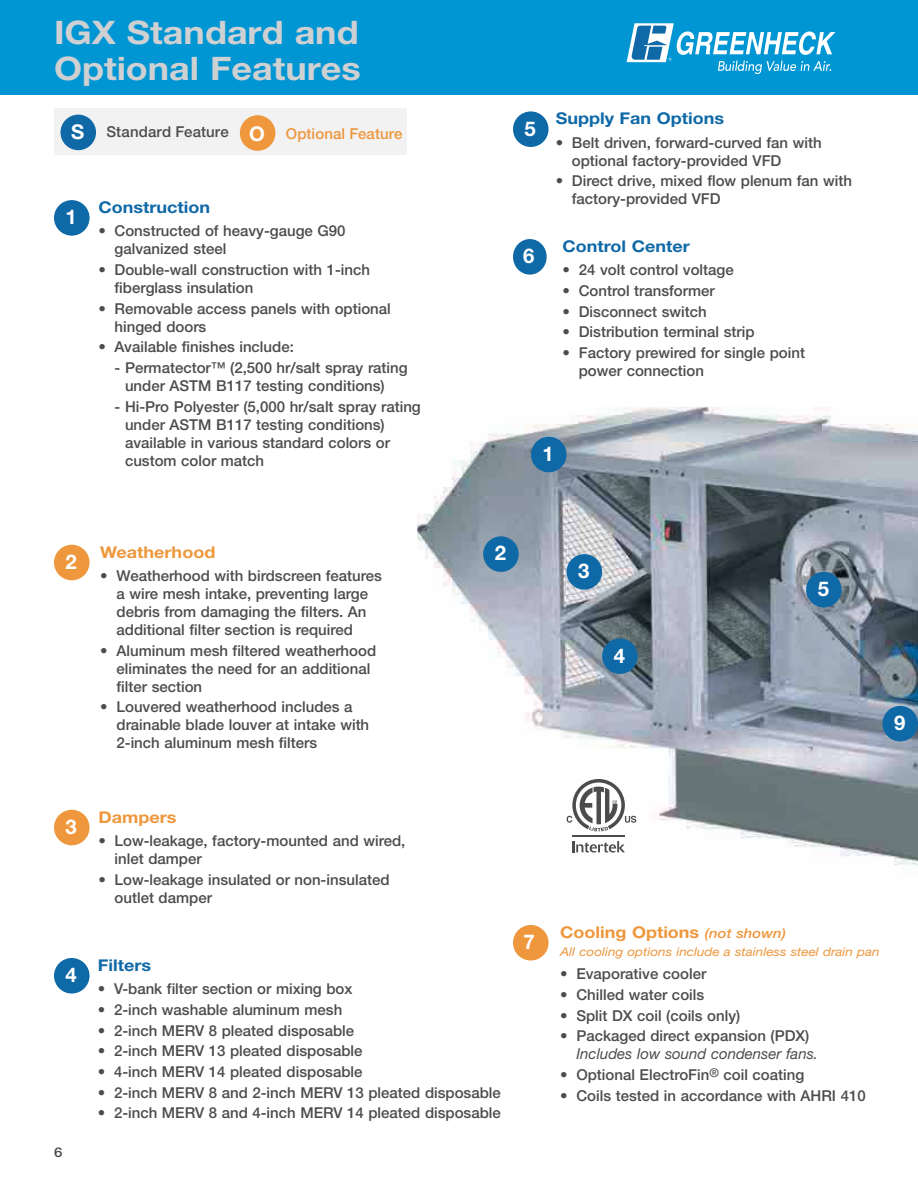
<style>
.page{position:relative;width:918px;height:1188px;background:#fff}
.page>*{position:absolute;margin:0;border:0;box-sizing:border-box;transform-origin:0 0}
.t1{font:700 32.4px/36px "Helvetica Neue LT Std";color:#cfd0d2;scale:1.11 1}
.t2{font:700 20.25px "Helvetica Neue LT Std";color:#fff}
.t3{font:700 16.2px "Helvetica Neue LT Std";color:#0f69a7;scale:1.11 1}
.t4{font:700 16.2px "Helvetica Neue LT Std";color:#ee973c;scale:1.11 1}
.t5{font:500 15px/18px "Helvetica Neue LT Std";color:#4c4c4e}
.t6{font:italic 15px "Helvetica Neue LT Std";color:#4c4c4e}
.t7{font:500 13.5px "Helvetica Neue LT Std";color:#4c4c4e;scale:1.11 1}
.t8{font:italic 12.15px "Helvetica Neue LT Std";color:#ee973c;scale:1.11 1}
.s1{font-weight:700;font-size:20.25px;color:#fff}
.s2{color:#ee973c}
.s3{font-weight:500;font-style:italic;font-size:13.5px}
</style>
<div class="page">
<div style="left:0;top:0;width:918px;height:94px;background:#0095d3"></div>
<svg style="left:627px;top:23px;width:208px;height:51px"></svg>
<img style="left:417px;top:407px;width:501px;height:459px">
<div style="left:483px;top:536px;width:36px;height:36px;background:#0f69a7;border-radius:50%"></div>
<div style="left:567px;top:554px;width:35px;height:36px;background:#0f69a7;border-radius:50%"></div>
<div style="left:602px;top:638px;width:36px;height:36px;background:#0f69a7;border-radius:50%"></div>
<div style="left:806px;top:572px;width:36px;height:35px;background:#0f69a7;border-radius:50%"></div>
<div style="left:882px;top:706px;width:36px;height:35px;background:#0f69a7;border-radius:50%"></div>
<div style="left:531px;top:437px;width:36px;height:35px;background:#0f69a7;border-radius:50%"></div>
<svg style="left:572px;top:841px;width:53px;height:12px"></svg>
<hr style="left:572px;top:835px;width:53px;height:2px;background:#4c4c4e">
<svg style="left:567px;top:779px;width:69px;height:52px"></svg>
<div style="left:513px;top:111px;width:36px;height:36px;background:#0f69a7;border-radius:50%"></div>
<div style="left:54px;top:810px;width:36px;height:35px;background:#ee973c;border-radius:50%"></div>
<div style="left:54px;top:545px;width:36px;height:35px;background:#ee973c;border-radius:50%"></div>
<div style="left:513px;top:239px;width:34px;height:36px;background:#0f69a7;border-radius:50%"></div>
<div style="left:54px;top:200px;width:36px;height:36px;background:#0f69a7;border-radius:50%"></div>
<div style="left:54px;top:958px;width:36px;height:36px;background:#0f69a7;border-radius:50%"></div>
<div style="left:513px;top:925px;width:36px;height:36px;background:#ee973c;border-radius:50%"></div>
<div style="left:54px;top:108px;width:352px;height:47px;background:#f2f2f3"></div>
<div style="left:240px;top:115px;width:35px;height:36px;background:#ee973c;border-radius:50%"></div>
<div style="left:60px;top:115px;width:36px;height:35px;background:#0f69a7;border-radius:50%"></div>
<h1 class="t1" style="left:54px;top:17px;width:278px">IGX Standard and<br>Optional Features</h1>
<p class="t5" style="left:71px;top:124px;width:333px"><span class="s1">S</span> Standard Feature <span class="s1">O</span> <span class="s2">Optional Feature</span></p>
<h2 class="t2" style="left:66px;top:210px;width:13px">1</h2>
<p class="t3" style="left:98px;top:201px;width:102px">Construction</p>
<p class="t5" style="left:115px;top:223px;width:233px;text-indent:-16px">• Constructed of heavy-gauge G90 galvanized steel</p>
<p class="t5" style="left:115px;top:262px;width:257px;text-indent:-16px">• Double-wall construction with 1-inch fiberglass insulation</p>
<p class="t5" style="left:115px;top:301px;width:278px;text-indent:-16px">• Removable access panels with optional hinged doors</p>
<p class="t5" style="left:98px;top:339px;width:197px">• Available finishes include:</p>
<p class="t5" style="left:125px;top:360px;width:284px;text-indent:-10px">- Permatector™ (2,500 hr/salt spray rating under ASTM B117 testing conditions)</p>
<p class="t5" style="left:125px;top:399px;width:297px;text-indent:-10px">- Hi-Pro Polyester (5,000 hr/salt spray rating under ASTM B117 testing conditions) available in various standard colors or custom color match</p>
<h2 class="t2" style="left:525px;top:121px;width:13px">5</h2>
<h2 class="t2" style="left:523px;top:249px;width:13px">6</h2>
<p class="t3" style="left:556px;top:113px;width:153px">Supply Fan Options</p>
<p class="t5" style="left:572px;top:135px;width:251px;text-indent:-16px">• Belt driven, forward-curved fan with optional factory-provided VFD</p>
<p class="t5" style="left:572px;top:173px;width:282px;text-indent:-16px">• Direct drive, mixed flow plenum fan with factory-provided VFD</p>
<p class="t3" style="left:563px;top:240px;width:116px">Control Center</p>
<p class="t5" style="left:563px;top:262px;width:173px">• 24 volt control voltage</p>
<p class="t5" style="left:563px;top:283px;width:154px">• Control transformer</p>
<p class="t5" style="left:563px;top:304px;width:146px">• Disconnect switch</p>
<p class="t5" style="left:563px;top:324px;width:194px">• Distribution terminal strip</p>
<p class="t5" style="left:579px;top:345px;width:228px;text-indent:-16px">• Factory prewired for single point power connection</p>
<h2 class="t2" style="left:543px;top:446px;width:13px">1</h2>
<h2 class="t2" style="left:66px;top:554px;width:13px">2</h2>
<p class="t4" style="left:100px;top:546px;width:105px">Weatherhood</p>
<p class="t5" style="left:117px;top:568px;width:267px;text-indent:-16px">• Weatherhood with birdscreen features a wire mesh intake, preventing large debris from damaging the filters. An additional filter section is required</p>
<p class="t5" style="left:117px;top:643px;width:261px;text-indent:-16px">• Aluminum mesh filtered weatherhood eliminates the need for an additional filter section</p>
<p class="t5" style="left:117px;top:699px;width:254px;text-indent:-16px">• Louvered weatherhood includes a drainable blade louver at intake with<br>2-inch aluminum mesh filters</p>
<h2 class="t2" style="left:495px;top:546px;width:13px">2</h2>
<h2 class="t2" style="left:66px;top:819px;width:13px">3</h2>
<h2 class="t2" style="left:66px;top:968px;width:13px">4</h2>
<p class="t7" style="left:54px;top:1147px;width:9px">6</p>
<p class="t4" style="left:98px;top:811px;width:72px">Dampers</p>
<p class="t5" style="left:115px;top:833px;width:292px;text-indent:-16px">• Low-leakage, factory-mounted and wired, inlet damper</p>
<p class="t5" style="left:115px;top:872px;width:276px;text-indent:-16px">• Low-leakage insulated or non-insulated outlet damper</p>
<p class="t3" style="left:98px;top:959px;width:50px">Filters</p>
<p class="t5" style="left:98px;top:981px;width:256px">• V-bank filter section or mixing box</p>
<p class="t5" style="left:98px;top:1002px;width:246px">• 2-inch washable aluminum mesh</p>
<p class="t5" style="left:98px;top:1022px;width:258px">• 2-inch MERV 8 pleated disposable</p>
<p class="t5" style="left:98px;top:1043px;width:266px">• 2-inch MERV 13 pleated disposable</p>
<p class="t5" style="left:98px;top:1064px;width:266px">• 4-inch MERV 14 pleated disposable</p>
<p class="t5" style="left:98px;top:1085px;width:405px">• 2-inch MERV 8 and 2-inch MERV 13 pleated disposable</p>
<p class="t5" style="left:98px;top:1105px;width:405px">• 2-inch MERV 8 and 4-inch MERV 14 pleated disposable</p>
<h2 class="t2" style="left:524px;top:935px;width:13px">7</h2>
<h2 class="t2" style="left:578px;top:564px;width:13px">3</h2>
<h2 class="t2" style="left:614px;top:648px;width:13px">4</h2>
<h2 class="t2" style="left:818px;top:581px;width:13px">5</h2>
<h2 class="t2" style="left:894px;top:715px;width:13px">9</h2>
<p class="t4" style="left:560px;top:926px;width:205px">Cooling Options <span class="s3">(not shown)</span></p>
<p class="t8" style="left:560px;top:947px;width:289px">All cooling options include a stainless steel drain pan</p>
<p class="t5" style="left:560px;top:966px;width:148px">• Evaporative cooler</p>
<p class="t5" style="left:560px;top:987px;width:146px">• Chilled water coils</p>
<p class="t5" style="left:560px;top:1007px;width:182px">• Split DX coil (coils only)</p>
<p class="t5" style="left:560px;top:1028px;width:251px">• Packaged direct expansion (PDX)</p>
<p class="t6" style="left:576px;top:1049px;width:243px">Includes low sound condenser fans.</p>
<p class="t5" style="left:560px;top:1067px;width:246px">• Optional ElectroFin<sup>®</sup> coil coating</p>
<p class="t5" style="left:560px;top:1088px;width:307px">• Coils tested in accordance with AHRI 410</p>
</div>
